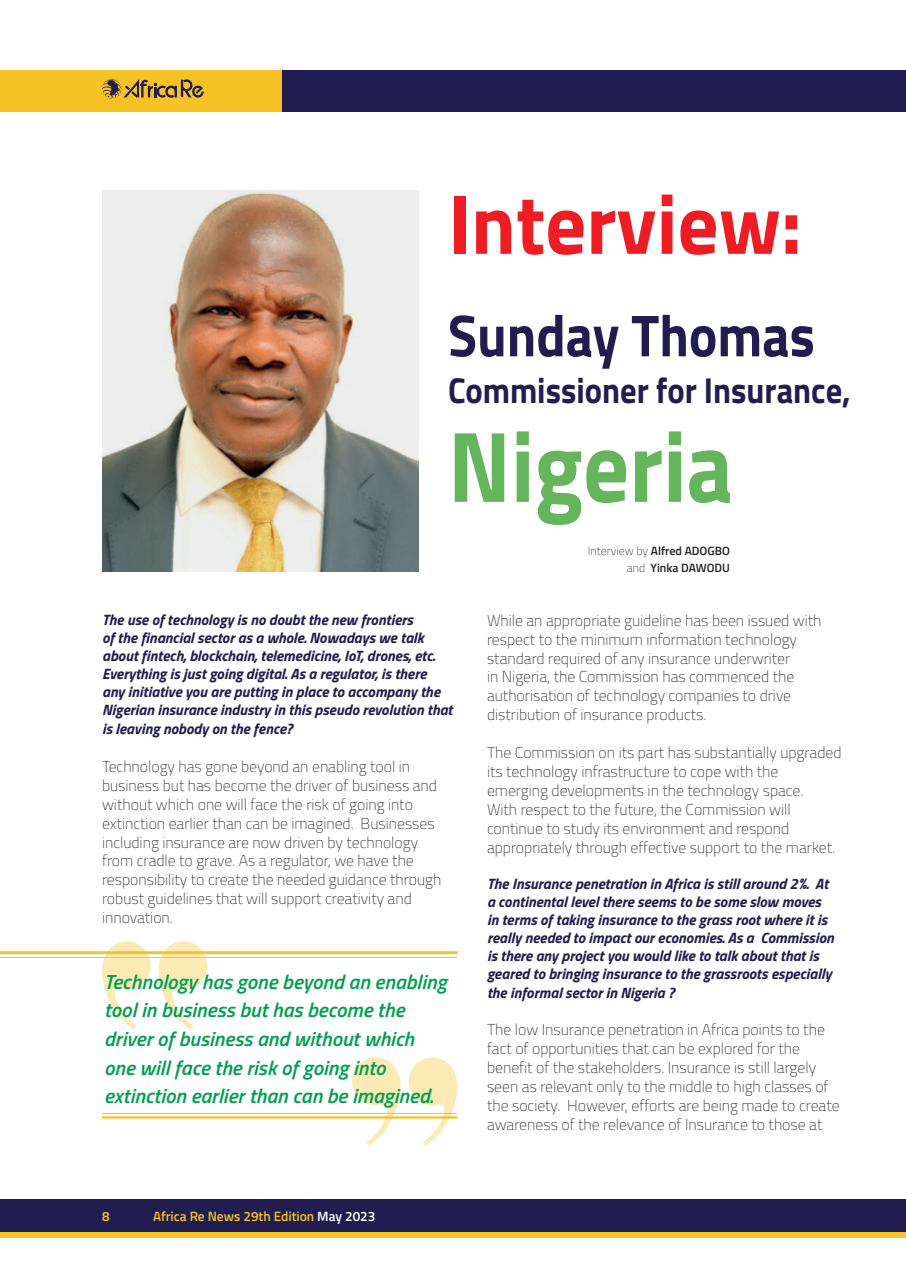
<style>
.page{position:relative;width:906px;height:1276px;background:#fff}
.page>*{position:absolute;margin:0;border:0;box-sizing:border-box;transform-origin:0 0}
.t1{font:700 100.65px "Titillium";color:#64b55b;scale:.9 1}
.t2{font:700 84.6px "Titillium";color:#ee1d23;scale:.95 1}
.t3{font:700 59.25px "Titillium";color:#211d51;scale:.9 1}
.t4{font:700 36px "Titillium";color:#211d51;scale:.9 1}
.t5{font:italic 600 20.25px/28.7px "Titillium";color:#009f4f}
.t6{font:100 15.75px/18.9px "Titillium";color:#231f20}
.t7{font:italic 700 15px/18.1px "Titillium";color:#211d51}
.t8{font:600 13.5px "Titillium";color:#f7c224}
.t9{font:600 12px/17px "Titillium";color:#231f20;text-align:right}
.s1{font-weight:100}
.s2{color:#fff}
</style>
<div class="page">
<div style="left:0;top:1199px;width:905px;height:32px;background:#211d51"></div>
<div style="left:0;top:1231px;width:905px;height:6px;background:#f7c224"></div>
<div style="left:0;top:70px;width:282px;height:42px;background:#f7c224"></div>
<div style="left:282px;top:70px;width:624px;height:42px;background:#211d51"></div>
<svg style="left:102px;top:79px;width:102px;height:20px"></svg>
<img style="left:102px;top:190px;width:316px;height:382px">
<svg style="left:102px;top:941px;width:105px;height:88px"></svg>
<svg style="left:352px;top:1057px;width:105px;height:88px"></svg>
<hr style="left:0;top:951px;width:457px;height:3px;background:#f7c224">
<hr style="left:0;top:957px;width:457px;height:1px;background:#f7c224">
<hr style="left:102px;top:1116px;width:355px;height:2px;background:#f7c224">
<hr style="left:102px;top:1113px;width:355px;height:1px;background:#f7c224">
<h2 class="t2" style="left:448px;top:159px;width:374px">Interview:</h2>
<h3 class="t3" style="left:448px;top:290px;width:409px">Sunday Thomas</h3>
<h3 class="t4" style="left:448px;top:363px;width:449px">Commissioner for Insurance,</h3>
<h1 class="t1" style="left:448px;top:390px;width:318px">Nigeria</h1>
<p class="t9" style="left:588px;top:541px;width:144px"><span class="s1">Interview by</span> Alfred ADOGBO <span class="s1">and</span> Yinka DAWODU</p>
<p class="t7" style="left:102px;top:610px;width:352px">The use of technology is no doubt the new frontiers<br>of the financial sector as a whole. Nowadays we talk about fintech, blockchain, telemedicine, IoT, drones, etc.<br>Everything is just going digital. As a regulator, is there any initiative you are putting in place to accompany the Nigerian insurance industry in this pseudo revolution that is leaving nobody on the fence?</p>
<p class="t6" style="left:102px;top:756px;width:341px">Technology has gone beyond an enabling tool in business but has become the driver of business and without which one will face the risk of going into extinction earlier than can be imagined. Businesses including insurance are now driven by technology from cradle to grave. As a regulator, we have the responsibility to create the needed guidance through robust guidelines that will support creativity and innovation.</p>
<p class="t5" style="left:104px;top:966px;width:344px">Technology has gone beyond an enabling tool in business but has become the driver of business and without which one will face the risk of going into extinction earlier than can be imagined.</p>
<p class="t8" style="left:102px;top:1205px;width:9px">8</p>
<p class="t8" style="left:153px;top:1205px;width:224px">Africa Re News 29th Edition <span class="s2">May 2023</span></p>
<p class="t6" style="left:487px;top:610px;width:336px">While an appropriate guideline has been issued with respect to the minimum information technology standard required of any insurance underwriter<br>in Nigeria, the Commission has commenced the authorisation of technology companies to drive distribution of insurance products.</p>
<p class="t6" style="left:487px;top:742px;width:356px">The Commission on its part has substantially upgraded its technology infrastructure to cope with the emerging developments in the technology space.<br>With respect to the future, the Commission will continue to study its environment and respond appropriately through effective support to the market.</p>
<p class="t7" style="left:487px;top:873px;width:348px">The Insurance penetration in Africa is still around 2%. At a continental level there seems to be some slow moves in terms of taking insurance to the grass root where it is really needed to impact our economies. As a Commission is there any project you would like to talk about that is geared to bringing insurance to the grassroots especially the informal sector in Nigeria ?</p>
<p class="t6" style="left:487px;top:1019px;width:354px">The low Insurance penetration in Africa points to the fact of opportunities that can be explored for the benefit of the stakeholders. Insurance is still largely seen as relevant only to the middle to high classes of the society. However, efforts are being made to create awareness of the relevance of Insurance to those at</p>
</div>
